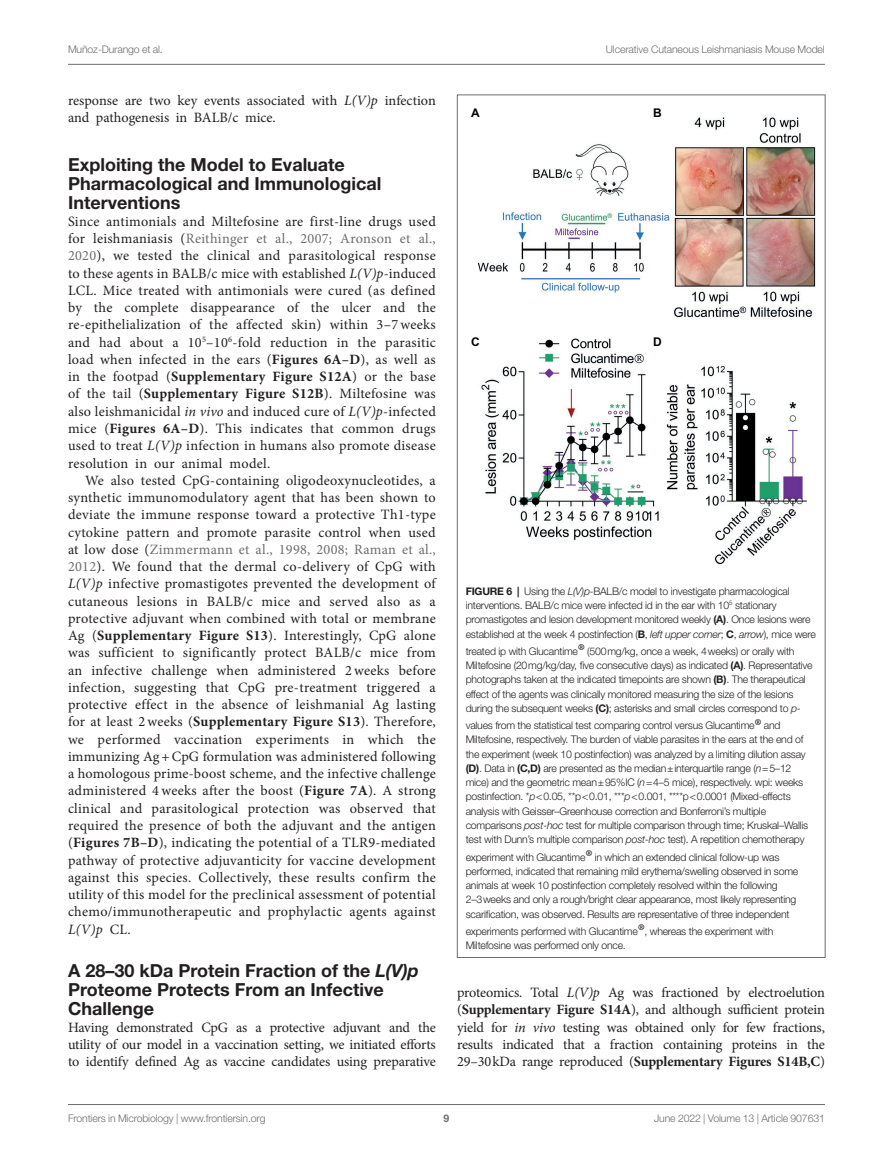
<style>
.page{position:relative;width:893px;height:1170px;background:#fff}
.page>*{position:absolute;margin:0;border:0;box-sizing:border-box;transform-origin:0 0}
.HEAD_2{font:700 18px/18.8px "Helvetica Neue LT Std";color:#231f20}
.TEXT{font:14.25px/17.2px "Minion Pro";letter-spacing:.005em;color:#231f20}
.TEXT_FLUSH{font:14.25px/17.2px "Minion Pro";letter-spacing:-.01em;color:#231f20;text-align:justify}
.t1{font:700 12px "Arial";color:#000001}
.FIG_LEG{font:300 10.5px/14.2px "Helvetica Neue LT Std";letter-spacing:-.02em;color:#231f20}
.t2{font:300 10.5px "Helvetica Neue LT Std";letter-spacing:-.015em;color:#6c6d70}
.t3{font:700 10.5px "Helvetica Neue LT Std";color:#6c6d70}
.s1{font-style:italic}
.s2{color:#6c6d70}
.s3{font-weight:700}
.s4{font-family:"Minion Pro";font-weight:400;font-size:22.5px}
</style>
<div class="page">
<hr style="left:68px;top:64px;width:757px;height:1px;background:#6c6d70">
<hr style="left:68px;top:1104px;width:757px;height:1px;background:#6c6d70">
<img style="left:477px;top:116px;width:339px;height:449px">
<p class="t2" style="left:68px;top:42px;width:96px">Muñoz-Durango et al.</p>
<p class="t2" style="left:606px;top:42px;width:220px">Ulcerative Cutaneous Leishmaniasis Mouse Model</p>
<p class="TEXT" style="left:68px;top:92px;width:369px">response are two key events associated with <span class="s1">L(V)p</span> infection and pathogenesis in BALB/c mice.</p>
<p class="HEAD_2" style="left:68px;top:155px;width:315px">Exploiting the Model to Evaluate<br>Pharmacological and Immunological<br>Interventions</p>
<p class="TEXT_FLUSH" style="left:68px;top:213px;width:369px">Since antimonials and Miltefosine are first-line drugs used for leishmaniasis (<span class="s2">Reithinger et al., 2007; Aronson et al., 2020</span>), we tested the clinical and parasitological response to these agents in BALB/c mice with established <span class="s1">L(V)p</span>-induced LCL. Mice treated with antimonials were cured (as defined by the complete disappearance of the ulcer and the re-epithelialization of the affected skin) within 3–7weeks and had about a 10<sup>5</sup>–10<sup>6</sup>-fold reduction in the parasitic load when infected in the ears (<span class="s3">Figures 6A–D</span>), as well as in the footpad (<span class="s3">Supplementary Figure S12A</span>) or the base of the tail (<span class="s3">Supplementary Figure S12B</span>). Miltefosine was also leishmanicidal <span class="s1">in vivo</span> and induced cure of <span class="s1">L(V)p</span>-infected mice (<span class="s3">Figures 6A–D</span>). This indicates that common drugs used to treat <span class="s1">L(V)p</span> infection in humans also promote disease resolution in our animal model.</p>
<p class="TEXT" style="left:68px;top:471px;width:369px;text-align:justify;text-indent:17px">We also tested CpG-containing oligodeoxynucleotides, a synthetic immunomodulatory agent that has been shown to deviate the immune response toward a protective Th1-type cytokine pattern and promote parasite control when used at low dose (<span class="s2">Zimmermann et al., 1998, 2008; Raman et al., 2012</span>). We found that the dermal co-delivery of CpG with <span class="s1">L(V)p</span> infective promastigotes prevented the development of cutaneous lesions in BALB/c mice and served also as a protective adjuvant when combined with total or membrane Ag (<span class="s3">Supplementary Figure S13</span>). Interestingly, CpG alone was sufficient to significantly protect BALB/c mice from an infective challenge when administered 2weeks before infection, suggesting that CpG pre-treatment triggered a protective effect in the absence of leishmanial Ag lasting for at least 2weeks (<span class="s3">Supplementary Figure S13</span>). Therefore, we performed vaccination experiments in which the immunizing Ag+CpG formulation was administered following a homologous prime-boost scheme, and the infective challenge administered 4weeks after the boost (<span class="s3">Figure 7A</span>). A strong clinical and parasitological protection was observed that required the presence of both the adjuvant and the antigen (<span class="s3">Figures 7B–D</span>), indicating the potential of a TLR9-mediated pathway of protective adjuvanticity for vaccine development against this species. Collectively, these results confirm the utility of this model for the preclinical assessment of potential chemo/immunotherapeutic and prophylactic agents against <span class="s1">L(V)p</span> CL.</p>
<p class="HEAD_2" style="left:68px;top:960px;width:352px">A 28–30 kDa Protein Fraction of the <span class="s1">L(V)p<br></span>Proteome Protects From an Infective<br>Challenge</p>
<p class="TEXT_FLUSH" style="left:68px;top:1018px;width:369px">Having demonstrated CpG as a protective adjuvant and the utility of our model in a vaccination setting, we initiated efforts to identify defined Ag as vaccine candidates using preparative</p>
<p class="t1" style="left:471px;top:104px;width:10px">A</p>
<p class="t1" style="left:653px;top:104px;width:10px">B</p>
<p class="t1" style="left:471px;top:333px;width:10px">C</p>
<p class="t1" style="left:653px;top:333px;width:10px">D</p>
<p class="FIG_LEG" style="left:466px;top:583px;width:352px"><span class="s3">FIGURE 6 |</span> Using the <span class="s1">L(V)p</span>-BALB/c model to investigate pharmacological interventions. BALB/c mice were infected id in the ear with 10<sup>5</sup> stationary promastigotes and lesion development monitored weekly <span class="s3">(A)</span>. Once lesions were established at the week 4 postinfection (<span class="s3">B</span>, <span class="s1">left upper corner</span>; <span class="s3">C</span>, <span class="s1">arrow</span>), mice were</p>
<p class="FIG_LEG" style="left:466px;top:643px;width:348px">treated ip with Glucantime<span class="s4">®</span> (500mg/kg, once a week, 4weeks) or orally with Miltefosine (20mg/kg/day, five consecutive days) as indicated <span class="s3">(A)</span>. Representative photographs taken at the indicated timepoints are shown <span class="s3">(B)</span>. The therapeutical effect of the agents was clinically monitored measuring the size of the lesions during the subsequent weeks <span class="s3">(C)</span>; asterisks and small circles correspond to <span class="s1">p</span>-</p>
<p class="FIG_LEG" style="left:466px;top:718px;width:344px">values from the statistical test comparing control versus Glucantime<span class="s4">®</span> and Miltefosine, respectively. The burden of viable parasites in the ears at the end of the experiment (week 10 postinfection) was analyzed by a limiting dilution assay <span class="s3">(D)</span>. Data in <span class="s3">(C,D)</span> are presented as the median±interquartile range (<span class="s1">n</span>=5–12 mice) and the geometric mean±95%IC (<span class="s1">n</span>=4–5 mice), respectively. wpi: weeks postinfection. *<span class="s1">p</span>&lt;0.05, **p&lt;0.01, ***<span class="s1">p</span>&lt;0.001, ****p&lt;0.0001 (Mixed-effects analysis with Geisser–Greenhouse correction and Bonferroni’s multiple comparisons <span class="s1">post-hoc</span> test for multiple comparison through time; Kruskal–Wallis test with Dunn’s multiple comparison <span class="s1">post-hoc</span> test). A repetition chemotherapy</p>
<p class="FIG_LEG" style="left:466px;top:849px;width:334px">experiment with Glucantime<span class="s4">®</span> in which an extended clinical follow-up was performed, indicated that remaining mild erythema/swelling observed in some animals at week 10 postinfection completely resolved within the following 2–3weeks and only a rough/bright clear appearance, most likely representing scarification, was observed. Results are representative of three independent</p>
<p class="FIG_LEG" style="left:466px;top:923px;width:309px">experiments performed with Glucantime<span class="s4">®</span>, whereas the experiment with<br>Miltefosine was performed only once.</p>
<p class="TEXT_FLUSH" style="left:457px;top:983px;width:369px">proteomics. Total <span class="s1">L(V)p</span> Ag was fractioned by electroelution (<span class="s3">Supplementary Figure S14A</span>), and although sufficient protein yield for <span class="s1">in vivo</span> testing was obtained only for few fractions, results indicated that a fraction containing proteins in the 29–30kDa range reproduced (<span class="s3">Supplementary Figures S14B,C</span>)</p>
<p class="t2" style="left:68px;top:1111px;width:199px">Frontiers in Microbiology | www.frontiersin.org</p>
<p class="t3" style="left:444px;top:1111px;width:7px">9</p>
<p class="t2" style="left:654px;top:1111px;width:172px">June 2022 | Volume 13 | Article 907631</p>
</div>
